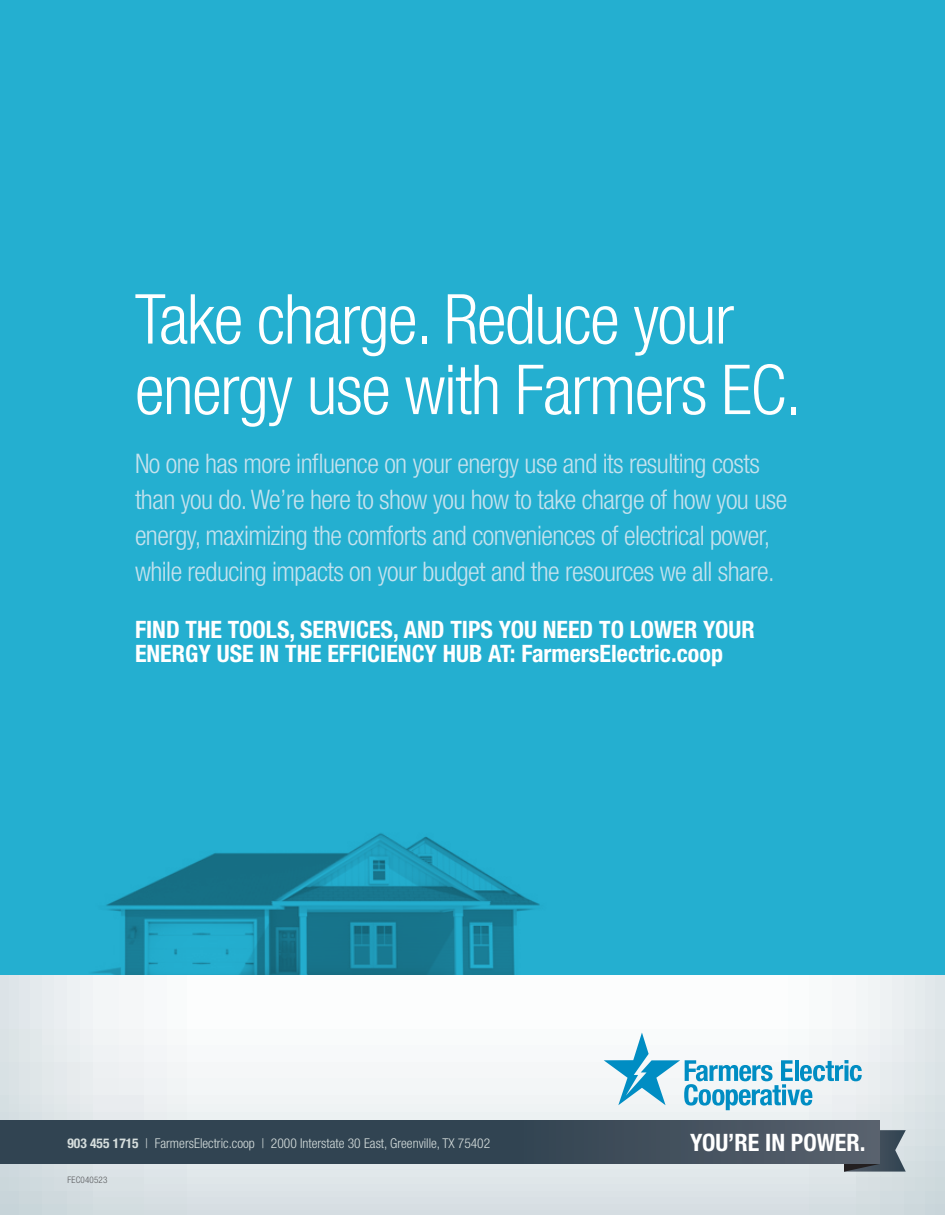
<style>
.page{position:relative;width:945px;height:1215px;background:#fff}
.page>*{position:absolute;margin:0;border:0;box-sizing:border-box;transform-origin:0 0}
.t1{font:300 condensed 69px/70.5px "Helvetica Neue LT Std";letter-spacing:-.02em;color:#fff}
.t2{font:300 condensed 27px/36px "Helvetica Neue LT Std";letter-spacing:-.02em;color:#c5e2ee}
.t3{font:700 condensed 24px/24px "Helvetica Neue LT Std";color:#fff}
.t4{font:300 condensed 13.5px "Helvetica Neue LT Std";color:#d6dedd}
.t5{font:700 condensed 13.5px "Helvetica Neue LT Std";color:#d6dedd}
.t6{font:300 condensed 9px "Helvetica Neue LT Std";letter-spacing:.02em;color:#57585a}
</style>
<div class="page">
<svg style="left:0;top:975px;width:945px;height:240px"></svg>
<svg style="left:844px;top:1130px;width:62px;height:42px"></svg>
<div style="left:0;top:1121px;width:880px;height:43px;background:linear-gradient(to right,#273d4b,#4c5764)"></div>
<div style="left:0;top:0;width:945px;height:975px;background:#24afd0"></div>
<svg style="left:604px;top:1033px;width:258px;height:77px"></svg>
<img style="left:92px;top:833px;width:448px;height:142px">
<h1 class="t1" style="left:135px;top:283px;width:668px">Take charge. Reduce your energy use with Farmers EC.</h1>
<p class="t2" style="left:135px;top:446px;width:654px">No one has more influence on your energy use and its resulting costs than you do. We’re here to show you how to take charge of how you use energy, maximizing the comforts and conveniences of electrical power, while reducing impacts on your budget and the resources we all share.</p>
<p class="t3" style="left:135px;top:617px;width:621px">FIND THE TOOLS, SERVICES, AND TIPS YOU NEED TO LOWER YOUR<br>ENERGY USE IN THE EFFICIENCY HUB AT: FarmersElectric.coop</p>
<p class="t5" style="left:68px;top:1135px;width:73px">903 455 1715</p>
<p class="t3" style="left:690px;top:1130px;width:177px">YOU’RE IN POWER.</p>
<p class="t4" style="left:145px;top:1135px;width:347px">| FarmersElectric.coop | 2000 Interstate 30 East, Greenville, TX 75402</p>
<p class="t6" style="left:68px;top:1175px;width:41px">FEC040523</p>
</div>
